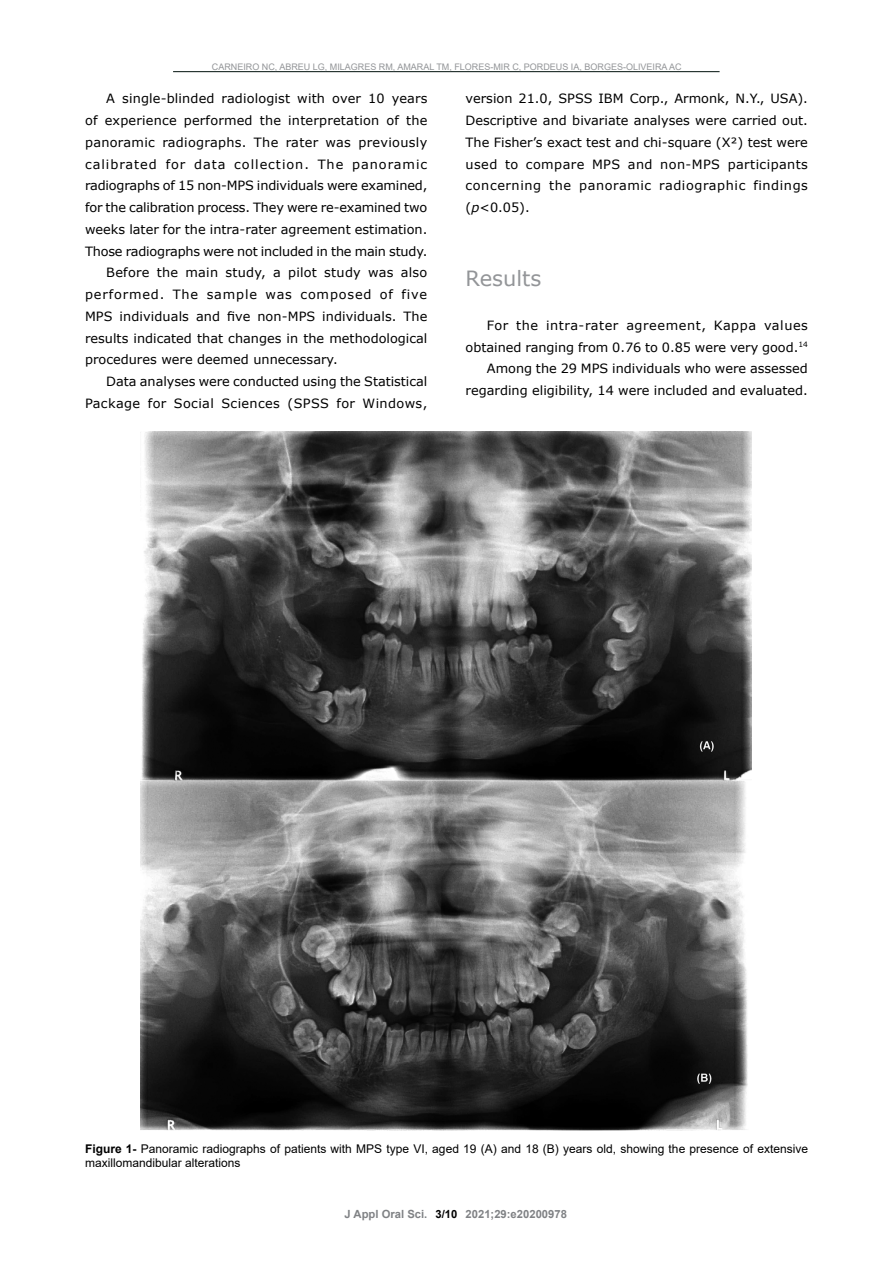
<style>
.page{position:relative;width:893px;height:1263px;background:#fff}
.page>*{position:absolute;margin:0;border:0;box-sizing:border-box;transform-origin:0 0}
.t1{font:21px "Verdana";color:#939598}
.t2{font:12.75px/21.8px "Verdana";color:#000;text-align:justify}
.t3{font:12.75px "Verdana";letter-spacing:.025em;color:#000}
.t4{font:12.75px "Verdana";letter-spacing:.075em;color:#000}
.t5{font:12.75px "Verdana";letter-spacing:.03em;color:#000}
.t6{font:12.75px "Verdana";letter-spacing:.02em;color:#000}
.t7{font:12.75px "Verdana";letter-spacing:.065em;color:#000}
.t8{font:12px/14.4px "Arial";color:#000}
.t9{font:700 11.25px "Arial";color:#808285}
.t10{font:9px "Arial";color:#939598}
.s1{font-style:italic}
.s2{font-weight:700}
.s3{color:#000}
</style>
<div class="page">
<hr style="left:173px;top:71px;width:547px;height:1px;background:#00110d">
<img style="left:141px;top:432px;width:610px;height:699px">
<p class="t10" style="left:212px;top:60px;width:471px">CARNEIRO NC, ABREU LG, MILAGRES RM, AMARAL TM, FLORES-MIR C, PORDEUS IA, BORGES-OLIVEIRA AC</p>
<p class="t2" style="left:106px;top:88px;width:323px">A single-blinded radiologist with over 10 years</p>
<p class="t2" style="left:85px;top:109px;width:344px">of experience performed the interpretation of the</p>
<p class="t3" style="left:85px;top:133px;width:344px">panoramic radiographs. The rater was previously</p>
<p class="t4" style="left:85px;top:155px;width:344px">calibrated for data collection. The panoramic</p>
<p class="t2" style="left:85px;top:175px;width:344px">radiographs of 15 non-MPS individuals were examined,</p>
<p class="t2" style="left:85px;top:196px;width:344px">for the calibration process. They were re-examined two</p>
<p class="t2" style="left:85px;top:218px;width:344px">weeks later for the intra-rater agreement estimation.</p>
<p class="t2" style="left:85px;top:240px;width:344px">Those radiographs were not included in the main study.</p>
<p class="t6" style="left:106px;top:264px;width:323px">Before the main study, a pilot study was also</p>
<p class="t7" style="left:85px;top:286px;width:344px">performed. The sample was composed of five</p>
<p class="t2" style="left:85px;top:305px;width:344px">MPS individuals and five non-MPS individuals. The</p>
<p class="t2" style="left:85px;top:327px;width:344px">results indicated that changes in the methodological</p>
<p class="t2" style="left:85px;top:349px;width:254px">procedures were deemed unnecessary.</p>
<p class="t2" style="left:106px;top:370px;width:322px">Data analyses were conducted using the Statistical</p>
<p class="t5" style="left:85px;top:394px;width:344px">Package for Social Sciences (SPSS for Windows,</p>
<p class="t2" style="left:466px;top:88px;width:344px">version 21.0, SPSS IBM Corp., Armonk, N.Y., USA).<br>Descriptive and bivariate analyses were carried out.<br>The Fisher’s exact test and chi-square (X²) test were used to compare MPS and non-MPS participants concerning the panoramic radiographic findings (<span class="s1">p</span>&lt;0.05).</p>
<h1 class="t1" style="left:466px;top:264px;width:77px">Results</h1>
<p class="t2" style="left:466px;top:314px;width:344px;text-align:right">For the intra-rater agreement, Kappa values obtained ranging from 0.76 to 0.85 were very good.<sup>14<br></sup>Among the 29 MPS individuals who were assessed regarding eligibility, 14 were included and evaluated.</p>
<p class="t8" style="left:85px;top:1141px;width:725px"><span class="s2">Figure 1-</span> Panoramic radiographs of patients with MPS type VI, aged 19 (A) and 18 (B) years old, showing the presence of extensive maxillomandibular alterations</p>
<p class="t9" style="left:345px;top:1206px;width:224px">J Appl Oral Sci. <span class="s3">3/10</span> 2021;29:e20200978</p>
</div>
